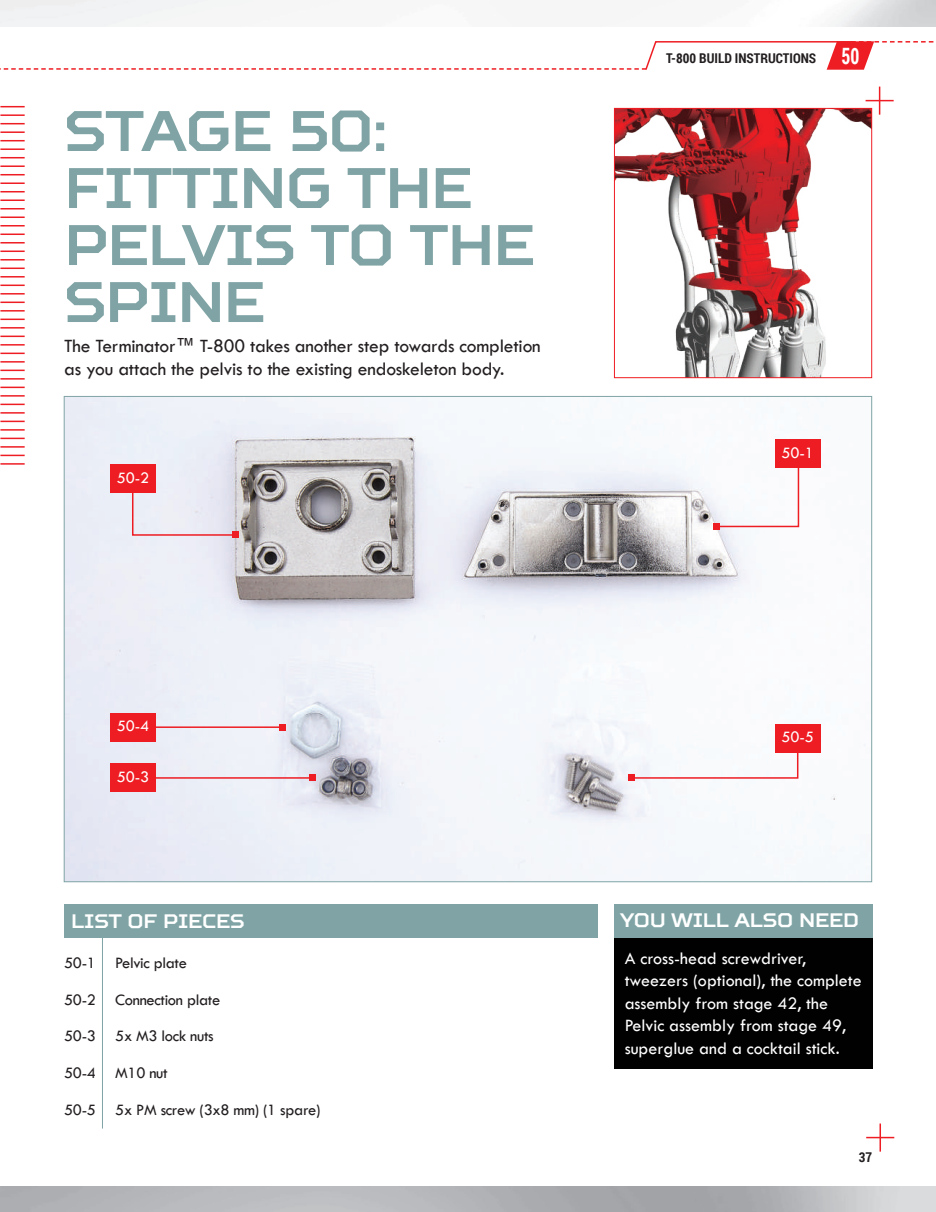
<style>
.page{position:relative;width:936px;height:1212px;background:#fff}
.page>*{position:absolute;margin:0;border:0;box-sizing:border-box;transform-origin:0 0}
.t1{font:700 57px/57px "Squares";letter-spacing:-.02em;color:#80a4a5}
.t2{font:19.5px/22.4px "Tw Cen";letter-spacing:-.01em;color:#231f20}
.t3{font:700 19.5px "Squares";letter-spacing:-.01em;color:#fff}
.t4{font:18px/22.5px "Tw Cen";color:#fff}
.t5{font:16.5px "Tw Cen";letter-spacing:-.02em;color:#231f20}
.t6{font:16.5px "Tw Cen";letter-spacing:-.01em;color:#fff}
.t7{font:700 13.5px "Roboto Condensed";color:#231f20}
.s1{font-size:22.5px;color:#fff}
</style>
<div class="page">
<svg style="left:0;top:106px;width:25px;height:1px"></svg>
<hr style="left:0;top:114px;width:25px;height:2px;background:#ee1d23">
<svg style="left:0;top:123px;width:25px;height:1px"></svg>
<hr style="left:0;top:131px;width:25px;height:2px;background:#ee1d23">
<svg style="left:0;top:140px;width:25px;height:1px"></svg>
<hr style="left:0;top:148px;width:25px;height:2px;background:#ee1d23">
<svg style="left:0;top:157px;width:25px;height:1px"></svg>
<hr style="left:0;top:165px;width:25px;height:2px;background:#ee1d23">
<svg style="left:0;top:174px;width:25px;height:1px"></svg>
<hr style="left:0;top:182px;width:25px;height:2px;background:#ee1d23">
<svg style="left:0;top:191px;width:25px;height:1px"></svg>
<hr style="left:0;top:199px;width:25px;height:2px;background:#ee1d23">
<svg style="left:0;top:208px;width:25px;height:1px"></svg>
<hr style="left:0;top:216px;width:25px;height:2px;background:#ee1d23">
<svg style="left:0;top:225px;width:25px;height:1px"></svg>
<hr style="left:0;top:233px;width:25px;height:2px;background:#ee1d23">
<svg style="left:0;top:242px;width:25px;height:1px"></svg>
<hr style="left:0;top:250px;width:25px;height:2px;background:#ee1d23">
<svg style="left:0;top:259px;width:25px;height:1px"></svg>
<hr style="left:0;top:267px;width:25px;height:2px;background:#ee1d23">
<hr style="left:0;top:276px;width:25px;height:2px;background:#ee1d23">
<svg style="left:0;top:285px;width:25px;height:1px"></svg>
<hr style="left:0;top:293px;width:25px;height:2px;background:#ee1d23">
<svg style="left:0;top:302px;width:25px;height:1px"></svg>
<hr style="left:0;top:310px;width:25px;height:2px;background:#ee1d23">
<svg style="left:0;top:319px;width:25px;height:1px"></svg>
<hr style="left:0;top:327px;width:25px;height:2px;background:#ee1d23">
<svg style="left:0;top:336px;width:25px;height:1px"></svg>
<hr style="left:0;top:344px;width:25px;height:2px;background:#ee1d23">
<svg style="left:0;top:353px;width:25px;height:1px"></svg>
<hr style="left:0;top:361px;width:25px;height:2px;background:#ee1d23">
<svg style="left:0;top:370px;width:25px;height:1px"></svg>
<hr style="left:0;top:378px;width:25px;height:2px;background:#ee1d23">
<svg style="left:0;top:387px;width:25px;height:1px"></svg>
<hr style="left:0;top:395px;width:25px;height:2px;background:#ee1d23">
<svg style="left:0;top:404px;width:25px;height:1px"></svg>
<hr style="left:0;top:412px;width:25px;height:2px;background:#ee1d23">
<svg style="left:0;top:421px;width:25px;height:1px"></svg>
<hr style="left:0;top:429px;width:25px;height:2px;background:#ee1d23">
<svg style="left:0;top:438px;width:25px;height:1px"></svg>
<hr style="left:0;top:446px;width:25px;height:2px;background:#ee1d23">
<svg style="left:0;top:455px;width:25px;height:1px"></svg>
<hr style="left:0;top:463px;width:25px;height:2px;background:#ee1d23">
<hr style="left:878px;top:87px;width:2px;height:28px;background:#ee1d23">
<svg style="left:865px;top:100px;width:28px;height:1px"></svg>
<img style="left:616px;top:110px;width:254px;height:266px">
<div style="left:614px;top:108px;width:258px;height:270px;border:1px solid #ee1d23"></div>
<div style="left:64px;top:904px;width:533px;height:34px;background:#80a4a5"></div>
<img style="left:66px;top:398px;width:799px;height:482px">
<div style="left:614px;top:904px;width:258px;height:164px;background:#010101"></div>
<div style="left:614px;top:904px;width:258px;height:34px;background:#80a4a5"></div>
<hr style="left:102px;top:926px;width:1px;height:202px;background:#80a4a5">
<div style="left:111px;top:465px;width:45px;height:28px;background:#ee1d23"></div>
<div style="left:775px;top:440px;width:45px;height:28px;background:#ee1d23"></div>
<div style="left:775px;top:724px;width:45px;height:28px;background:#ee1d23"></div>
<div style="left:111px;top:713px;width:45px;height:28px;background:#ee1d23"></div>
<div style="left:111px;top:764px;width:45px;height:28px;background:#ee1d23"></div>
<svg style="left:131px;top:485px;width:107px;height:53px;background:#e8d9e2"></svg>
<hr style="left:154px;top:726px;width:129px;height:2px;background:#ee1d23">
<svg style="left:280px;top:724px;width:6px;height:6px"></svg>
<hr style="left:152px;top:777px;width:160px;height:2px;background:#ee1d23">
<svg style="left:309px;top:775px;width:6px;height:6px"></svg>
<svg style="left:628px;top:751px;width:171px;height:30px"></svg>
<svg style="left:713px;top:463px;width:86px;height:66px"></svg>
<svg style="left:866px;top:1123px;width:28px;height:28px"></svg>
<svg style="left:0;top:41px;width:934px;height:29px"></svg>
<h1 class="t1" style="left:64px;top:101px;width:472px">STAGE 50:<br>FITTING THE<br>PELVIS TO THE<br>SPINE</h1>
<p class="t2" style="left:64px;top:335px;width:478px">The Terminator™ T-800 takes another step towards completion as you attach the pelvis to the existing endoskeleton body.</p>
<p class="t6" style="left:117px;top:468px;width:34px">50-2</p>
<p class="t6" style="left:117px;top:716px;width:34px">50-4</p>
<p class="t6" style="left:117px;top:767px;width:34px">50-3</p>
<p class="t7" style="left:666px;top:49px;width:194px">T-800 BUILD INSTRUCTIONS <span class="s1">50</span></p>
<p class="t6" style="left:781px;top:443px;width:34px">50-1</p>
<p class="t6" style="left:781px;top:727px;width:34px">50-5</p>
<p class="t3" style="left:71px;top:909px;width:175px">LIST OF PIECES</p>
<p class="t3" style="left:620px;top:908px;width:240px">YOU WILL ALSO NEED</p>
<p class="t5" style="left:64px;top:953px;width:124px">50-1 Pelvic plate</p>
<p class="t5" style="left:64px;top:990px;width:157px">50-2 Connection plate</p>
<p class="t5" style="left:64px;top:1026px;width:151px">50-3 5x M3 lock nuts</p>
<p class="t5" style="left:64px;top:1063px;width:105px">50-4 M10 nut</p>
<p class="t5" style="left:64px;top:1099px;width:258px">50-5 5x PM screw (3x8 mm) (1 spare)</p>
<p class="t4" style="left:624px;top:947px;width:238px">A cross-head screwdriver, tweezers (optional), the complete assembly from stage 42, the<br>Pelvic assembly from stage 49, superglue and a cocktail stick.</p>
<p class="t7" style="left:858px;top:1148px;width:15px">37</p>
</div>
